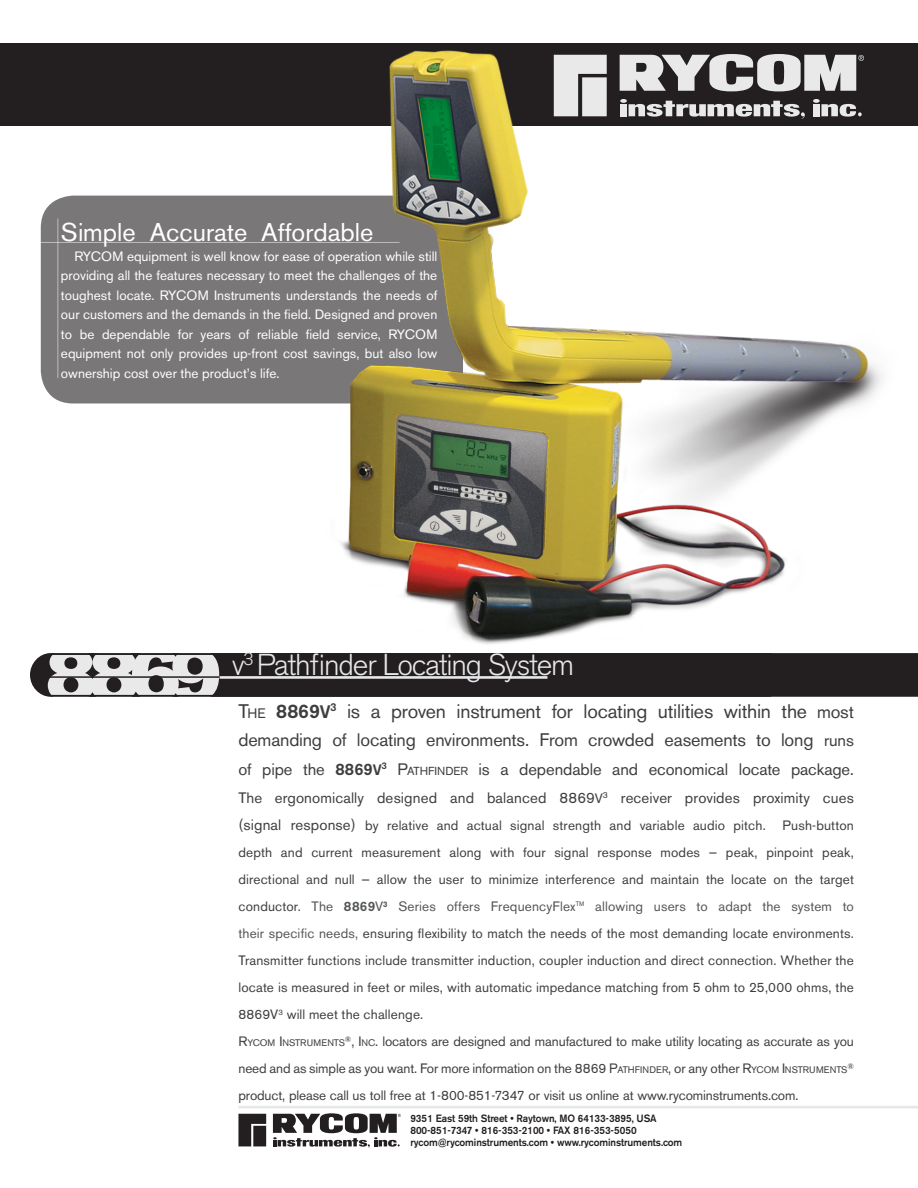
<style>
.page{position:relative;width:918px;height:1188px;background:#fff}
.page>*{position:absolute;margin:0;border:0;box-sizing:border-box;transform-origin:0 0}
.Paragraph_Body__head{font:300 30px "Akzidenz Grotesk BE";letter-spacing:-.04em;color:#e6e7e9}
.Paragraph_Style_w_in{font:25.5px "Akzidenz Grotesk BE";color:#fff}
.t1{font:19.5px "Akzidenz Grotesk BE";letter-spacing:-.01em;color:#3e3e3f}
.t2{font:18px "Akzidenz Grotesk BE";letter-spacing:-.01em;color:#3e3e3f}
.t3{font:16.5px "Akzidenz Grotesk BE";letter-spacing:-.005em;color:#3e3e3f}
.t4{font:15px "Akzidenz Grotesk BE";letter-spacing:.01em;color:#3e3e3f}
.t5{font:13.5px/27px "Akzidenz Grotesk BE";letter-spacing:-.01em;color:#3e3e3f;text-align:justify}
.Paragraph_Style_w_in-2{font:13.5px/19.5px "Akzidenz Grotesk BE";color:#fff;text-align:justify}
.t6{font:500 10.5px "Akzidenz Grotesk BE";letter-spacing:-.01em;color:#231f20;scale:.95 1}
.t7{font:500 10.5px "Akzidenz Grotesk BE";letter-spacing:.01em;color:#231f20;scale:.95 1}
.t8{font:9.45px "Akzidenz Grotesk BE";letter-spacing:.005em;color:#3e3e3f}
.t9{font:7.8px "Akzidenz Grotesk BE";color:#3e3e3f}
.s1{font-style:inherit}
.s2{font-size:13.65px}
.s3{font-weight:500}
.s4{font-weight:500;font-size:18px}
.s5{font-size:18px}
.s6{font-size:16.5px}
.s7{font-weight:500;font-size:15px}
.s8{font-size:11.55px}
.s9{font-size:13.5px}
.s10{font-size:15px}
.s11{color:#545557}
.s12{font-weight:500;color:#545557}
.s13{font-weight:300;font-stretch:expanded;color:#545557}
.s14{font-size:9.45px}
</style>
<div class="page">
<div style="left:0;top:43px;width:918px;height:83px;background:#231f20"></div>
<svg style="left:238px;top:1114px;width:28px;height:32px"></svg>
<div style="left:253px;top:1126px;width:13px;height:20px;background:#231f20"></div>
<svg style="left:273px;top:1113px;width:128px;height:35px"></svg>
<div style="left:41px;top:196px;width:422px;height:207px;background:#7a7779;border-radius:32px"></div>
<hr style="left:0;top:242px;width:400px;height:1px;background:#fff">
<hr style="left:57px;top:218px;width:1px;height:160px;background:#fff">
<img style="left:325px;top:50px;width:558px;height:594px">
<svg style="left:554px;top:55px;width:53px;height:61px;background:#d3d3d3"></svg>
<div style="left:582px;top:77px;width:25px;height:39px;background:#e9e9e9"></div>
<svg style="left:813px;top:99px;width:49px;height:18px"></svg>
<svg style="left:620px;top:99px;width:185px;height:20px"></svg>
<svg style="left:620px;top:54px;width:244px;height:37px"></svg>
<hr style="left:239px;top:1106px;width:679px;height:2px;background:#e6e7e9">
<div style="left:48px;top:653px;width:185px;height:43px;background:#e9e9e9"></div>
<hr style="left:51px;top:695px;width:720px;height:2px;background:#231f20">
<svg style="left:107px;top:657px;width:13px;height:12px"></svg>
<svg style="left:107px;top:678px;width:14px;height:14px"></svg>
<svg style="left:85px;top:655px;width:15px;height:24px"></svg>
<svg style="left:132px;top:655px;width:7px;height:5px"></svg>
<svg style="left:64px;top:657px;width:13px;height:12px"></svg>
<svg style="left:128px;top:670px;width:4px;height:5px"></svg>
<svg style="left:30px;top:653px;width:27px;height:44px"></svg>
<div style="left:210px;top:653px;width:708px;height:44px;background:#231f20"></div>
<svg style="left:132px;top:692px;width:9px;height:5px"></svg>
<svg style="left:148px;top:655px;width:55px;height:42px"></svg>
<svg style="left:89px;top:692px;width:7px;height:5px"></svg>
<svg style="left:64px;top:678px;width:14px;height:14px"></svg>
<hr style="left:46px;top:676px;width:187px;height:2px;background:#231f20">
<hr style="left:220px;top:676px;width:327px;height:3px;background:#e6e7e9">
<hr style="left:51px;top:653px;width:721px;height:2px;background:#231f20">
<p class="Paragraph_Style_w_in" style="left:61px;top:217px;width:314px">Simple Accurate Affordable</p>
<p class="Paragraph_Style_w_in-2" style="left:61px;top:246px;width:378px;text-indent:14px">RYCOM equipment is well know for ease of operation while still providing all the features necessary to meet the challenges of the toughest locate. RYCOM Instruments understands the needs of our customers and the demands in the field. Designed and proven to be dependable for years of reliable field service, RYCOM equipment not only provides up-front cost savings, but also low ownership cost over the product’s life.</p>
<p class="Paragraph_Body__head" style="left:232px;top:648px;width:344px">v<sup>3</sup> Pathfinder Locating System</p>
<p class="t1" style="left:238px;top:700px;width:617px"><span class="s1">T</span><span class="s2">HE</span> <span class="s3">8869</span><span class="s4">V</span><sup>3</sup> is a proven instrument for locating utilities within the <span class="s5">most</span></p>
<p class="t2" style="left:238px;top:729px;width:617px">demanding of locating environments. From crowded easements to long <span class="s6">runs</span></p>
<p class="t3" style="left:238px;top:759px;width:617px">of pipe the <span class="s3">8869</span><span class="s7">V</span><sup>3</sup> <span class="s1">P</span><span class="s8">ATHFINDER</span> is a dependable and economical locate package.</p>
<p class="t4" style="left:238px;top:789px;width:617px">The ergonomically designed and balanced 8869<span class="s9">V</span><sup>3</sup> receiver provides proximity cues</p>
<p class="t5" style="left:238px;top:812px;width:617px"><span class="s10">(signal response)</span> by relative and actual signal strength and variable audio pitch. Push-button depth and current measurement along with four signal response modes — peak, pinpoint peak, directional and null — allow the user to minimize interference and maintain the locate on the target conductor. <span class="s11">The</span> <span class="s12">8869</span><span class="s11">V</span><sup>3</sup> <span class="s11">Series offers FrequencyFlex</span><span class="s13">™</span> <span class="s11">allowing users to adapt the system to their specific needs,</span> ensuring flexibility to match the needs of the most demanding locate environments.<br>Transmitter functions include transmitter induction, coupler induction and direct connection. Whether the locate is measured in feet or miles, with automatic impedance matching from 5 ohm to 25,000 ohms, the 8869V<sup>3</sup> will meet the challenge.</p>
<p class="t8" style="left:238px;top:1038px;width:108px"><span class="s9">R</span>YCOM <span class="s9">I</span> NSTRUMENTS</p>
<p class="t5" style="left:238px;top:1028px;width:617px;text-indent:106px"><sup>®</sup><span class="s1">, I</span> <span class="s14">NC</span>. locators are designed and manufactured to make utility locating as accurate as you need and as simple as you want. For more information on the 8869 <span class="s1">P</span><span class="s14">ATHFINDER</span>, or any other <span class="s1">R</span><span class="s14">YCOM</span> <span class="s1">I</span> <span class="s14">NSTRUMENTS</span></p>
<p class="t9" style="left:847px;top:1062px;width:8px">®</p>
<p class="t5" style="left:238px;top:1082px;width:561px">product, please call us toll free at 1-800-851-7347 or visit us online at www.rycominstruments.com.</p>
<p class="t6" style="left:410px;top:1112px;width:261px">9351 East 59th Street • Raytown, MO 64133-3895, USA</p>
<p class="t7" style="left:410px;top:1124px;width:240px">800-851-7347 • 816-353-2100 • FAX 816-353-5050</p>
<p class="t6" style="left:410px;top:1136px;width:288px">rycom@rycominstruments.com • www.rycominstruments.com</p>
</div>
